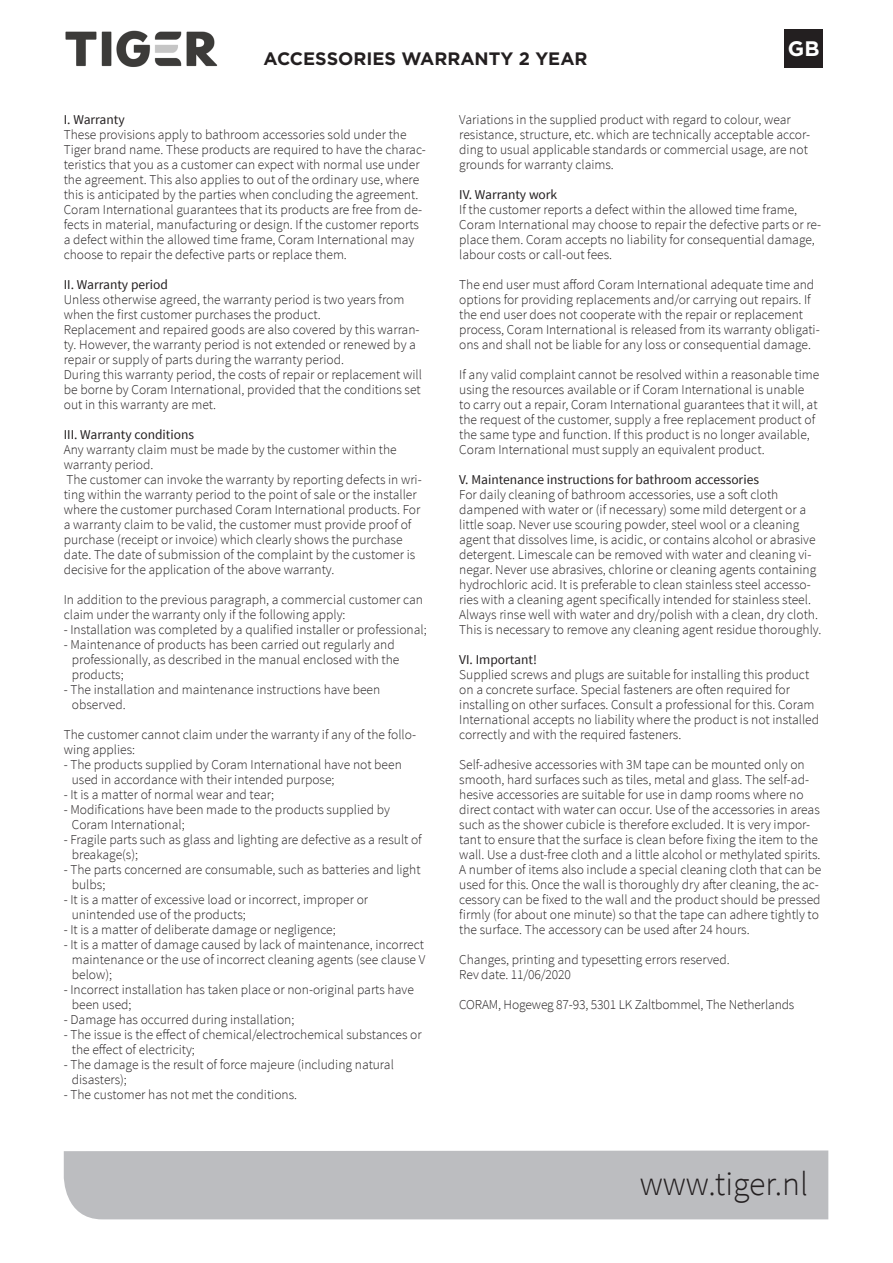
<style>
.page{position:relative;width:893px;height:1263px;background:#fff}
.page>*{position:absolute;margin:0;border:0;box-sizing:border-box;transform-origin:0 0}
.t1{font:300 33.75px "Source Sans Pro";color:#231f20}
.t2{font:700 21px "Gotham";color:#fff}
.t3{font:700 18px "Gotham";color:#231f20}
.t4{font:300 13.5px/15px "Source Sans Pro";color:#231f20}
.t5{font:13.5px "Source Sans Pro";color:#231f20}
</style>
<div class="page">
<div style="left:784px;top:29px;width:39px;height:39px;background:#231f20"></div>
<img style="left:65px;top:30px;width:153px;height:37px">
<div style="left:64px;top:1150px;width:764px;height:69px;background:#bcbdc0"></div>
<p class="t3" style="left:264px;top:47px;width:325px">ACCESSORIES WARRANTY 2 YEAR</p>
<p class="t2" style="left:788px;top:34px;width:33px">GB</p>
<p class="t5" style="left:64px;top:111px;width:63px">I. Warranty</p>
<p class="t4" style="left:64px;top:127px;width:364px">These provisions apply to bathroom accessories sold under the Tiger brand name. These products are required to have the charac&shy;teristics that you as a customer can expect with normal use under the agreement. This also applies to out of the ordinary use, where this is anticipated by the parties when concluding the agreement.<br>Coram International guarantees that its products are free from de&shy;fects in material, manufacturing or design. If the customer reports a defect within the allowed time frame, Coram International may choose to repair the defective parts or replace them.</p>
<p class="t5" style="left:64px;top:276px;width:106px">II. Warranty period</p>
<p class="t4" style="left:64px;top:292px;width:342px">Unless otherwise agreed, the warranty period is two years from when the first customer purchases the product.</p>
<p class="t4" style="left:64px;top:322px;width:357px">Replacement and repaired goods are also covered by this warran&shy;ty. However, the warranty period is not extended or renewed by a repair or supply of parts during the warranty period.</p>
<p class="t4" style="left:64px;top:367px;width:360px;text-align:justify">During this warranty period, the costs of repair or replacement will be borne by Coram International, provided that the conditions set out in this warranty are met.</p>
<p class="t5" style="left:64px;top:426px;width:132px">III. Warranty conditions</p>
<p class="t4" style="left:64px;top:442px;width:334px">Any warranty claim must be made by the customer within the warranty period.</p>
<p class="t4" style="left:64px;top:472px;width:359px">The customer can invoke the warranty by reporting defects in wri&shy;ting within the warranty period to the point of sale or the installer where the customer purchased Coram International products. For a warranty claim to be valid, the customer must provide proof of purchase (receipt or invoice) which clearly shows the purchase date. The date of submission of the complaint by the customer is decisive for the application of the above warranty.</p>
<p class="t4" style="left:64px;top:592px;width:361px">In addition to the previous paragraph, a commercial customer can claim under the warranty only if the following apply:</p>
<p class="t4" style="left:64px;top:622px;width:364px">- Installation was completed by a qualified installer or professional;</p>
<p class="t4" style="left:64px;top:637px;width:332px">- Maintenance of products has been carried out regularly and</p>
<p class="t4" style="left:72px;top:652px;width:329px">professionally, as described in the manual enclosed with the products;</p>
<p class="t4" style="left:64px;top:682px;width:318px">- The installation and maintenance instructions have been</p>
<p class="t4" style="left:72px;top:697px;width:55px">observed.</p>
<p class="t4" style="left:64px;top:727px;width:354px">The customer cannot claim under the warranty if any of the follo&shy;wing applies:</p>
<p class="t4" style="left:72px;top:757px;width:332px;text-indent:-8px">- The products supplied by Coram International have not been used in accordance with their intended purpose;</p>
<p class="t4" style="left:64px;top:787px;width:212px">- It is a matter of normal wear and tear;</p>
<p class="t4" style="left:72px;top:802px;width:320px;text-indent:-8px">- Modifications have been made to the products supplied by<br>Coram International;</p>
<p class="t4" style="left:72px;top:832px;width:351px;text-indent:-8px">- Fragile parts such as glass and lighting are defective as a result of breakage(s);</p>
<p class="t4" style="left:72px;top:862px;width:350px;text-indent:-8px">- The parts concerned are consumable, such as batteries and light bulbs;</p>
<p class="t4" style="left:64px;top:892px;width:306px">- It is a matter of excessive load or incorrect, improper or</p>
<p class="t4" style="left:72px;top:907px;width:175px">unintended use of the products;</p>
<p class="t4" style="left:64px;top:922px;width:273px">- It is a matter of deliberate damage or negligence;</p>
<p class="t4" style="left:72px;top:937px;width:355px;text-align:justify;text-indent:-8px">- It is a matter of damage caused by lack of maintenance, incorrect maintenance or the use of incorrect cleaning agents (see clause V below);</p>
<p class="t4" style="left:72px;top:982px;width:344px;text-indent:-8px">- Incorrect installation has taken place or non-original parts have been used;</p>
<p class="t4" style="left:64px;top:1012px;width:232px">- Damage has occurred during installation;</p>
<p class="t4" style="left:72px;top:1027px;width:351px;text-indent:-8px">- The issue is the effect of chemical/electrochemical substances or the effect of electricity;</p>
<p class="t4" style="left:72px;top:1057px;width:324px;text-indent:-8px">- The damage is the result of force majeure (including natural disasters);</p>
<p class="t4" style="left:64px;top:1087px;width:235px">- The customer has not met the conditions.</p>
<p class="t4" style="left:459px;top:112px;width:352px">Variations in the supplied product with regard to colour, wear resistance, structure, etc. which are technically acceptable accor&shy;ding to usual applicable standards or commercial usage, are not grounds for warranty claims.</p>
<p class="t5" style="left:459px;top:186px;width:100px">IV. Warranty work</p>
<p class="t4" style="left:459px;top:202px;width:364px">If the customer reports a defect within the allowed time frame, Coram International may choose to repair the defective parts or re&shy;place them. Coram accepts no liability for consequential damage, labour costs or call-out fees.</p>
<p class="t4" style="left:459px;top:277px;width:362px">The end user must afford Coram International adequate time and options for providing replacements and/or carrying out repairs. If the end user does not cooperate with the repair or replacement process, Coram International is released from its warranty obligati&shy;ons and shall not be liable for any loss or consequential damage.</p>
<p class="t4" style="left:459px;top:367px;width:362px">If any valid complaint cannot be resolved within a reasonable time using the resources available or if Coram International is unable<br>to carry out a repair, Coram International guarantees that it will, at the request of the customer, supply a free replacement product of the same type and function. If this product is no longer available, Coram International must supply an equivalent product.</p>
<p class="t5" style="left:459px;top:471px;width:301px">V. Maintenance instructions for bathroom accessories</p>
<p class="t4" style="left:459px;top:487px;width:364px">For daily cleaning of bathroom accessories, use a soft cloth dampened with water or (if necessary) some mild detergent or a little soap. Never use scouring powder, steel wool or a cleaning agent that dissolves lime, is acidic, or contains alcohol or abrasive detergent. Limescale can be removed with water and cleaning vi&shy;negar. Never use abrasives, chlorine or cleaning agents containing hydrochloric acid. It is preferable to clean stainless steel accesso&shy;ries with a cleaning agent specifically intended for stainless steel.<br>Always rinse well with water and dry/polish with a clean, dry cloth.<br>This is necessary to remove any cleaning agent residue thoroughly.</p>
<p class="t5" style="left:459px;top:651px;width:79px">VI. Important!</p>
<p class="t4" style="left:459px;top:667px;width:361px">Supplied screws and plugs are suitable for installing this product on a concrete surface. Special fasteners are often required for installing on other surfaces. Consult a professional for this. Coram International accepts no liability where the product is not installed correctly and with the required fasteners.</p>
<p class="t4" style="left:459px;top:757px;width:364px">Self-adhesive accessories with 3M tape can be mounted only on smooth, hard surfaces such as tiles, metal and glass. The self-ad&shy;hesive accessories are suitable for use in damp rooms where no direct contact with water can occur. Use of the accessories in areas such as the shower cubicle is therefore excluded. It is very impor&shy;tant to ensure that the surface is clean before fixing the item to the wall. Use a dust-free cloth and a little alcohol or methylated spirits.<br>A number of items also include a special cleaning cloth that can be used for this. Once the wall is thoroughly dry after cleaning, the ac&shy;cessory can be fixed to the wall and the product should be pressed firmly (for about one minute) so that the tape can adhere tightly to the surface. The accessory can be used after 24 hours.</p>
<p class="t4" style="left:459px;top:952px;width:272px">Changes, printing and typesetting errors reserved.</p>
<p class="t4" style="left:459px;top:967px;width:113px">Rev date. 11/06/2020</p>
<p class="t4" style="left:459px;top:997px;width:337px">CORAM, Hogeweg 87-93, 5301 LK Zaltbommel, The Netherlands</p>
<p class="t1" style="left:640px;top:1163px;width:170px">www.tiger.nl</p>
</div>
